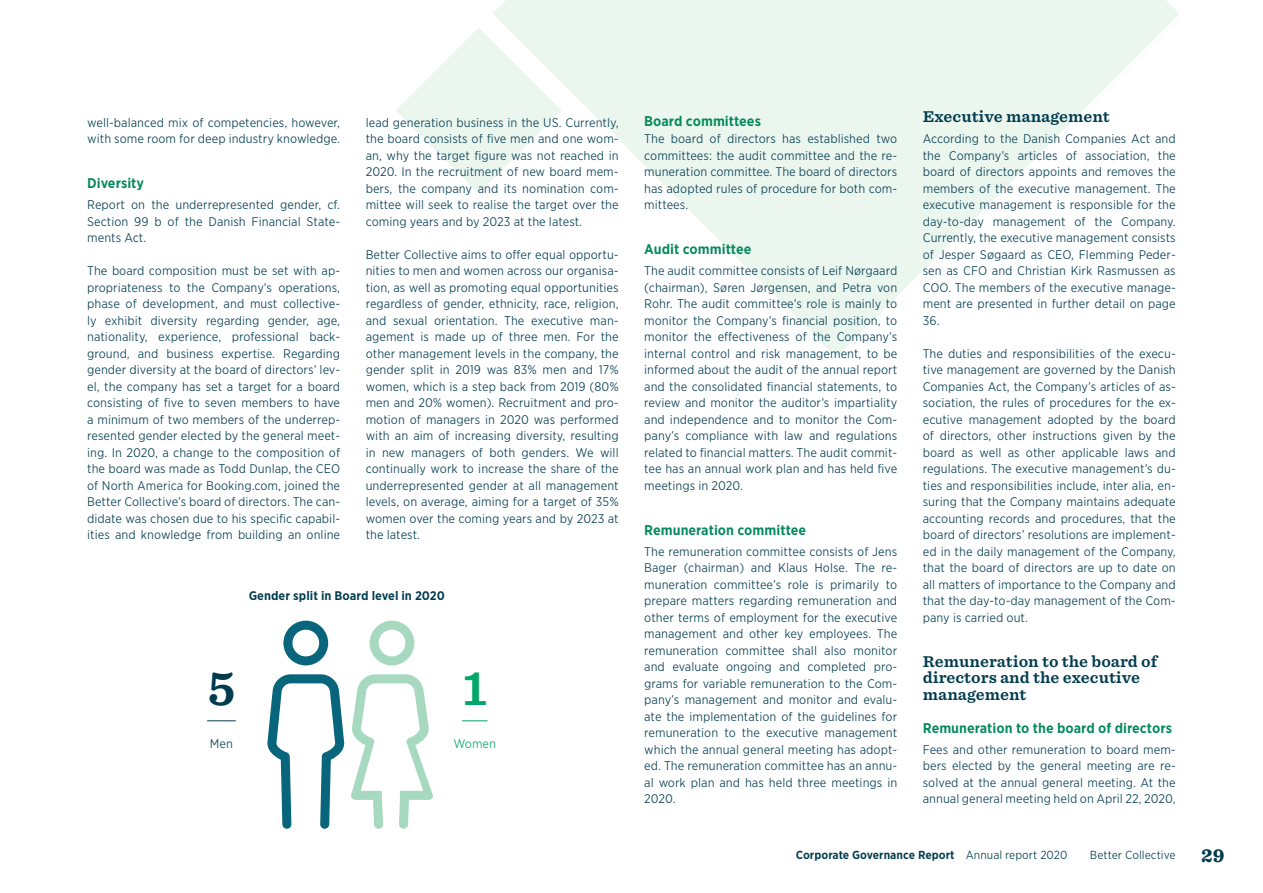
<style>
.page{position:relative;width:1263px;height:893px;background:#fff}
.page>*{position:absolute;margin:0;border:0;box-sizing:border-box;transform-origin:0 0}
.t1{font:700 46.5px "Sentinel S Sm";color:#003b4e}
.t2{font:700 46.5px "Sentinel S Sm";color:#00a766}
.t3{font:900 18px "Sentinel S Sm";color:#003b4e}
.t4{font:700 15px/16.5px "Sentinel S Sm";color:#003b4e}
.t5{font:700 13.5px "Gotham Narrow S Sm";color:#04895b}
.t6{font:300 12px/16.5px "Gotham Narrow S Sm";color:#003b4e;text-align:justify}
.t7{font:700 12px "Gotham Narrow S Sm";color:#003b4e}
.t8{font:300 12px "Gotham Narrow S Sm";color:#00a766}
.t9{font:700 11.25px "Gotham Narrow S Sm";color:#003b4e}
.t10{font:300 11.25px "Gotham Narrow S Sm";color:#003b4e}
.s1{font-weight:300}
</style>
<div class="page">
<svg style="left:493px;top:0;width:686px;height:357px;fill:#ebf6ef"></svg>
<svg style="left:396px;top:27px;width:166px;height:166px"></svg>
<svg style="left:283px;top:621px;width:45px;height:44px"></svg>
<svg style="left:267px;top:674px;width:78px;height:155px"></svg>
<svg style="left:370px;top:621px;width:44px;height:44px"></svg>
<svg style="left:351px;top:674px;width:82px;height:155px"></svg>
<svg style="left:207px;top:720px;width:29px;height:1px"></svg>
<svg style="left:462px;top:720px;width:25px;height:1px"></svg>
<p class="t6" style="left:87px;top:114px;width:254px">well-balanced mix of competencies, however, with some room for deep industry knowledge.</p>
<p class="t5" style="left:87px;top:174px;width:58px">Diversity</p>
<p class="t6" style="left:87px;top:196px;width:254px">Report on the underrepresented gender, cf.<br>Section 99 b of the Danish Financial State&shy;ments Act.</p>
<p class="t6" style="left:87px;top:262px;width:255px">The board composition must be set with ap&shy;propriateness to the Company’s operations, phase of development, and must collective&shy;ly exhibit diversity regarding gender, age, nationality, experience, professional back&shy;ground, and business expertise. Regarding gender diversity at the board of directors’ lev&shy;el, the company has set a target for a board consisting of five to seven members to have a minimum of two members of the underrep&shy;resented gender elected by the general meet&shy;ing. In 2020, a change to the composition of the board was made as Todd Dunlap, the CEO of North America for Booking.com, joined the Better Collective’s board of directors. The can&shy;didate was chosen due to his specific capabil&shy;ities and knowledge from building an online</p>
<p class="t6" style="left:366px;top:114px;width:255px">lead generation business in the US. Currently, the board consists of five men and one wom&shy;an, why the target figure was not reached in 2020. In the recruitment of new board mem&shy;bers, the company and its nomination com&shy;mittee will seek to realise the target over the coming years and by 2023 at the latest.</p>
<p class="t6" style="left:366px;top:246px;width:255px">Better Collective aims to offer equal opportu&shy;nities to men and women across our organisa&shy;tion, as well as promoting equal opportunities regardless of gender, ethnicity, race, religion, and sexual orientation. The executive man&shy;agement is made up of three men. For the other management levels in the company, the gender split in 2019 was 83% men and 17% women, which is a step back from 2019 (80% men and 20% women). Recruitment and pro&shy;motion of managers in 2020 was performed with an aim of increasing diversity, resulting in new managers of both genders. We will continually work to increase the share of the underrepresented gender at all management levels, on average, aiming for a target of 35% women over the coming years and by 2023 at the latest.</p>
<p class="t7" style="left:249px;top:588px;width:198px">Gender split in Board level in 2020</p>
<h1 class="t1" style="left:207px;top:648px;width:30px">5</h1>
<p class="t6" style="left:210px;top:735px;width:25px">Men</p>
<h1 class="t2" style="left:462px;top:648px;width:27px">1</h1>
<p class="t8" style="left:453px;top:736px;width:44px">Women</p>
<p class="t5" style="left:644px;top:113px;width:118px">Board committees</p>
<p class="t6" style="left:644px;top:130px;width:254px">The board of directors has established two committees: the audit committee and the re&shy;muneration committee. The board of directors has adopted rules of procedure for both com&shy;mittees.</p>
<p class="t5" style="left:644px;top:240px;width:109px">Audit committee</p>
<p class="t6" style="left:644px;top:262px;width:255px">The audit committee consists of Leif Nørgaard (chairman), Søren Jørgensen, and Petra von Rohr. The audit committee’s role is mainly to monitor the Company’s financial position, to monitor the effectiveness of the Company’s internal control and risk management, to be informed about the audit of the annual report and the consolidated financial statements, to review and monitor the auditor’s impartiality and independence and to monitor the Com&shy;pany’s compliance with law and regulations related to financial matters. The audit commit&shy;tee has an annual work plan and has held five meetings in 2020.</p>
<p class="t5" style="left:644px;top:521px;width:163px">Remuneration committee</p>
<p class="t6" style="left:644px;top:543px;width:255px">The remuneration committee consists of Jens Bager (chairman) and Klaus Holse. The re&shy;muneration committee’s role is primarily to prepare matters regarding remuneration and other terms of employment for the executive management and other key employees. The remuneration committee shall also monitor and evaluate ongoing and completed pro&shy;grams for variable remuneration to the Com&shy;pany’s management and monitor and evalu&shy;ate the implementation of the guidelines for remuneration to the executive management which the annual general meeting has adopt&shy;ed. The remuneration committee has an annu&shy;al work plan and has held three meetings in 2020.</p>
<p class="t4" style="left:923px;top:108px;width:189px">Executive management</p>
<p class="t6" style="left:923px;top:130px;width:255px">According to the Danish Companies Act and the Company’s articles of association, the board of directors appoints and removes the members of the executive management. The executive management is responsible for the day-to-day management of the Company.<br>Currently, the executive management consists of Jesper Søgaard as CEO, Flemming Peder&shy;sen as CFO and Christian Kirk Rasmussen as COO. The members of the executive manage&shy;ment are presented in further detail on page 36.</p>
<p class="t6" style="left:923px;top:345px;width:255px">The duties and responsibilities of the execu&shy;tive management are governed by the Danish Companies Act, the Company’s articles of as&shy;sociation, the rules of procedures for the ex&shy;ecutive management adopted by the board of directors, other instructions given by the board as well as other applicable laws and regulations. The executive management’s du&shy;ties and responsibilities include, inter alia, en&shy;suring that the Company maintains adequate accounting records and procedures, that the board of directors’ resolutions are implement&shy;ed in the daily management of the Company, that the board of directors are up to date on all matters of importance to the Company and that the day-to-day management of the Com&shy;pany is carried out.</p>
<p class="t4" style="left:923px;top:652px;width:236px">Remuneration to the board of directors and the executive management</p>
<p class="t5" style="left:923px;top:719px;width:251px">Remuneration to the board of directors</p>
<p class="t6" style="left:923px;top:741px;width:255px">Fees and other remuneration to board mem&shy;bers elected by the general meeting are re&shy;solved at the annual general meeting. At the annual general meeting held on April 22, 2020,</p>
<p class="t9" style="left:796px;top:848px;width:273px">Corporate Governance Report <span class="s1">Annual report 2020</span></p>
<p class="t10" style="left:1090px;top:848px;width:87px">Better Collective</p>
<h2 class="t3" style="left:1201px;top:840px;width:25px">29</h2>
</div>
